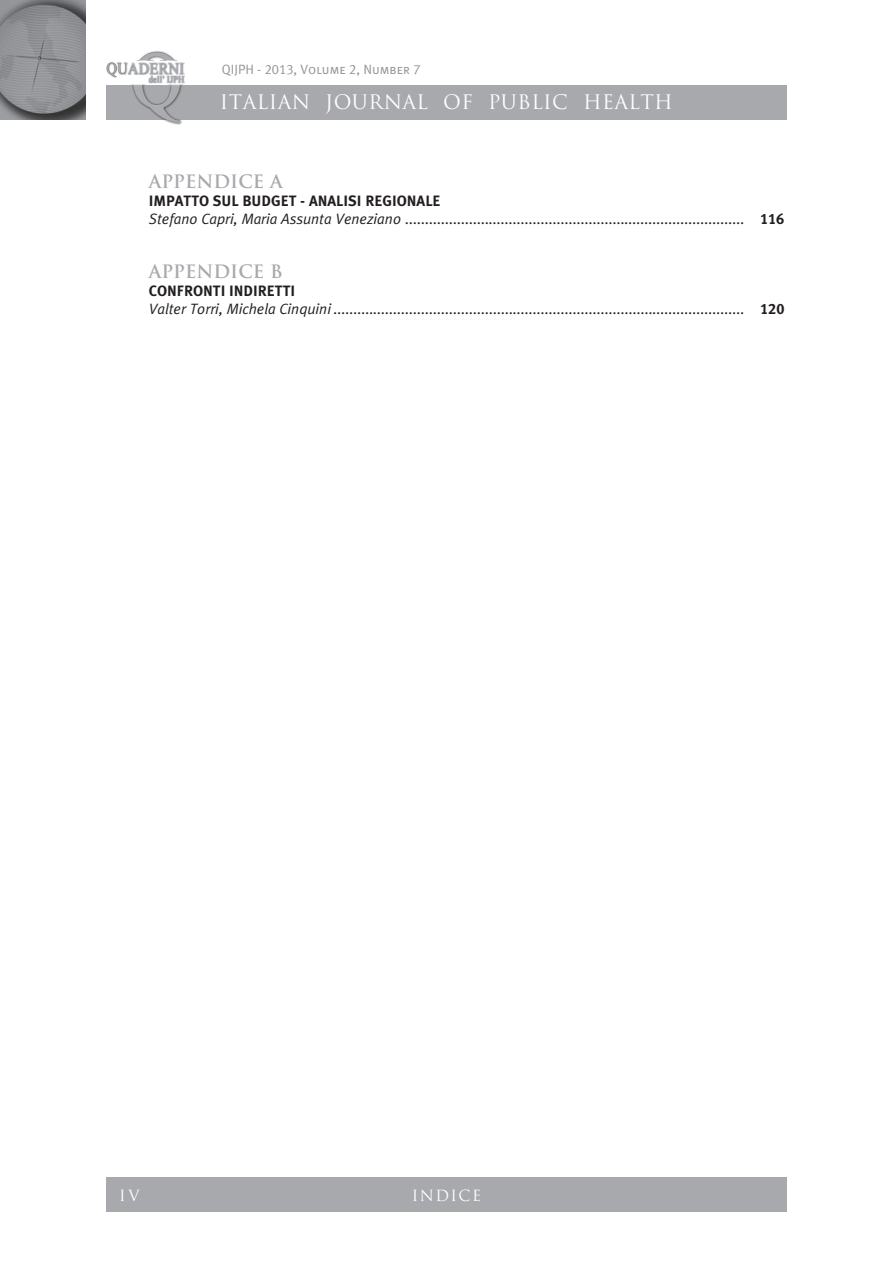
<style>
.page{position:relative;width:893px;height:1263px;background:#fff}
.page>*{position:absolute;margin:0;border:0;box-sizing:border-box;transform-origin:0 0}
.t1{font:19.5px "Trajan Pro";letter-spacing:.02em;color:#fff}
.t2{font:700 18px "Trajan Pro";color:#a8a9ad}
.t3{font:italic 15px "Meta Plus Normal";color:#231f20}
.t4{font:15px "Meta Plus Bold Caps";color:#231f20}
.t5{font:15px "Trajan Pro";letter-spacing:.1em;color:#fff}
.t6{font:13.5px "Meta Plus Normal Caps";color:#939598}
.s1{font-family:"Meta Plus Bold Caps";font-style:normal}
</style>
<div class="page">
<img style="left:0;top:0;width:85px;height:119px">
<div style="left:106px;top:85px;width:681px;height:34px;background:#a8a9ad"></div>
<img style="left:106px;top:51px;width:80px;height:74px">
<div style="left:106px;top:1178px;width:681px;height:34px;background:#a8a9ad"></div>
<p class="t6" style="left:222px;top:62px;width:201px">QIJPH - 2013, Volume 2, Number 7</p>
<h1 class="t1" style="left:220px;top:90px;width:455px">ITALIAN JOURNAL OF PUBLIC HEALTH</h1>
<p class="t2" style="left:149px;top:171px;width:52px">APPEND</p>
<p class="t2" style="left:230px;top:171px;width:54px">ICE A</p>
<p class="t4" style="left:149px;top:192px;width:293px">IMPATTO SUL BUDGET - ANALISIREGIONALE</p>
<p class="t3" style="left:149px;top:210px;width:637px">Stefano Capri, Maria Assunta Veneziano ..................................................................................... <span class="s1">116</span></p>
<p class="t2" style="left:149px;top:261px;width:52px">APPEND</p>
<p class="t2" style="left:230px;top:261px;width:54px">ICE B</p>
<p class="t4" style="left:149px;top:282px;width:145px">CONFRONTII NDI RETTI</p>
<p class="t3" style="left:149px;top:300px;width:637px">Valter Torri, Michela Cinquini ....................................................................................................... <span class="s1">120</span></p>
<p class="t5" style="left:119px;top:1185px;width:22px">IV</p>
<p class="t5" style="left:412px;top:1185px;width:71px">INDICE</p>
<p class="t5" style="left:418px;top:1185px;width:113px">CAPITOLO 2</p>
</div>
